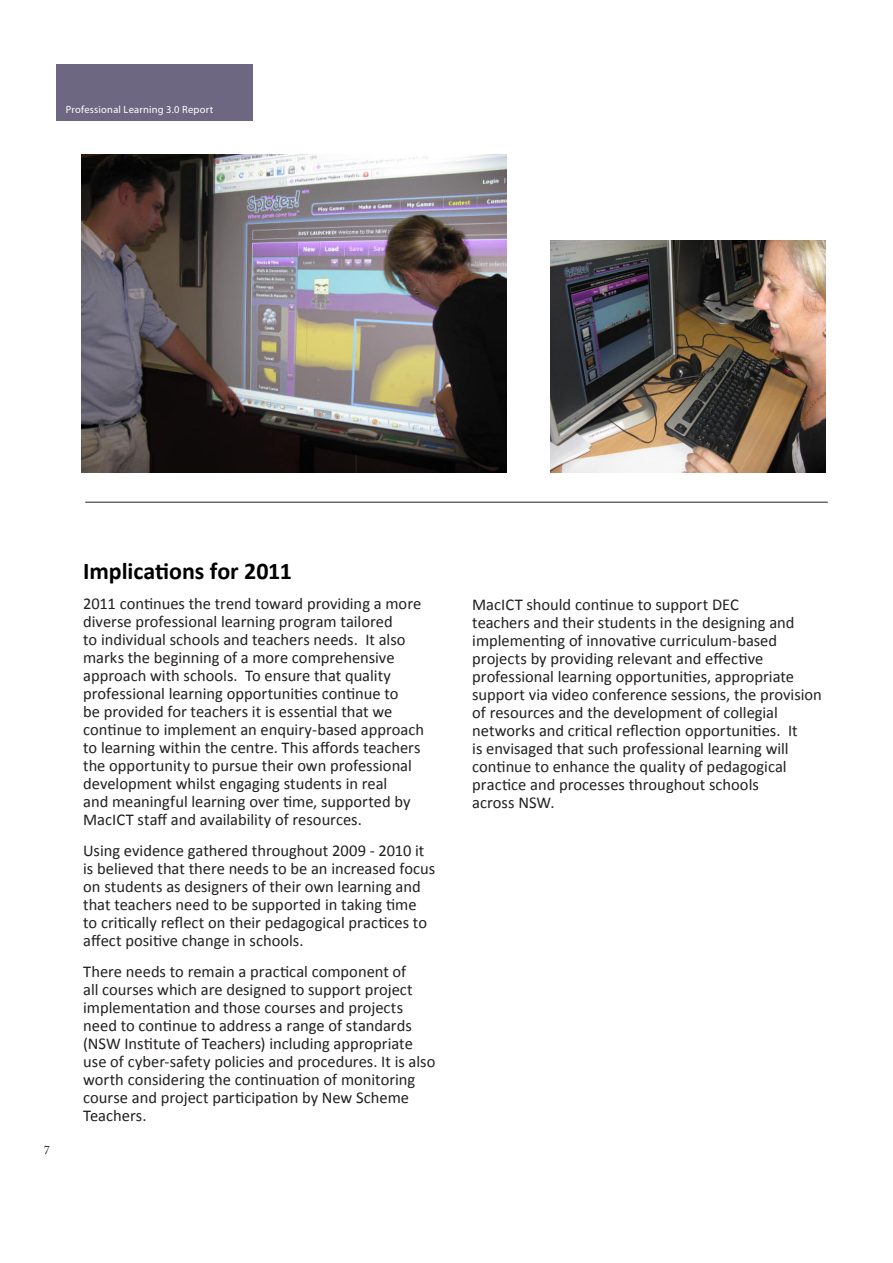
<style>
.page{position:relative;width:893px;height:1263px;background:#fff}
.page>*{position:absolute;margin:0;border:0;box-sizing:border-box;transform-origin:0 0}
.t1{font:700 24px "Calibri";letter-spacing:-.005em;color:#000}
.t2{font:16.5px/18px "Calibri";color:#231f20}
.t3{font:12px "Adobe Caslon Pro";color:#231f20}
.t4{font:10.5px "Myriad Pro";letter-spacing:.02em;color:#fff}
</style>
<div class="page">
<hr style="left:85px;top:502px;width:743px;height:1px;background:#231f20">
<img style="left:550px;top:240px;width:275px;height:233px">
<img style="left:82px;top:154px;width:425px;height:319px">
<div style="left:57px;top:64px;width:196px;height:57px;background:#6e6782"></div>
<p class="t4" style="left:66px;top:103px;width:149px">Professional Learning 3.0 Report</p>
<p class="t3" style="left:44px;top:1143px;width:8px">7</p>
<h1 class="t1" style="left:83px;top:556px;width:210px">Implications for 2011</h1>
<p class="t2" style="left:83px;top:594px;width:342px">2011 continues the trend toward providing a more diverse professional learning program tailored<br>to individual schools and teachers needs. It also marks the beginning of a more comprehensive approach with schools. To ensure that quality professional learning opportunities continue to<br>be provided for teachers it is essential that we continue to implement an enquiry-based approach to learning within the centre. This affords teachers the opportunity to pursue their own professional development whilst engaging students in real<br>and meaningful learning over time, supported by MacICT staff and availability of resources.</p>
<p class="t2" style="left:83px;top:841px;width:354px">Using evidence gathered throughout 2009 - 2010 it is believed that there needs to be an increased focus on students as designers of their own learning and that teachers need to be supported in taking time<br>to critically reflect on their pedagogical practices to affect positive change in schools.</p>
<p class="t2" style="left:83px;top:962px;width:354px">There needs to remain a practical component of<br>all courses which are designed to support project implementation and those courses and projects need to continue to address a range of standards (NSW Institute of Teachers) including appropriate use of cyber-safety policies and procedures. It is also worth considering the continuation of monitoring course and project participation by New Scheme Teachers.</p>
<p class="t2" style="left:472px;top:595px;width:351px">MacICT should continue to support DEC<br>teachers and their students in the designing and implementing of innovative curriculum-based projects by providing relevant and effective professional learning opportunities, appropriate support via video conference sessions, the provision of resources and the development of collegial networks and critical reflection opportunities. It<br>is envisaged that such professional learning will continue to enhance the quality of pedagogical practice and processes throughout schools<br>across NSW.</p>
</div>
